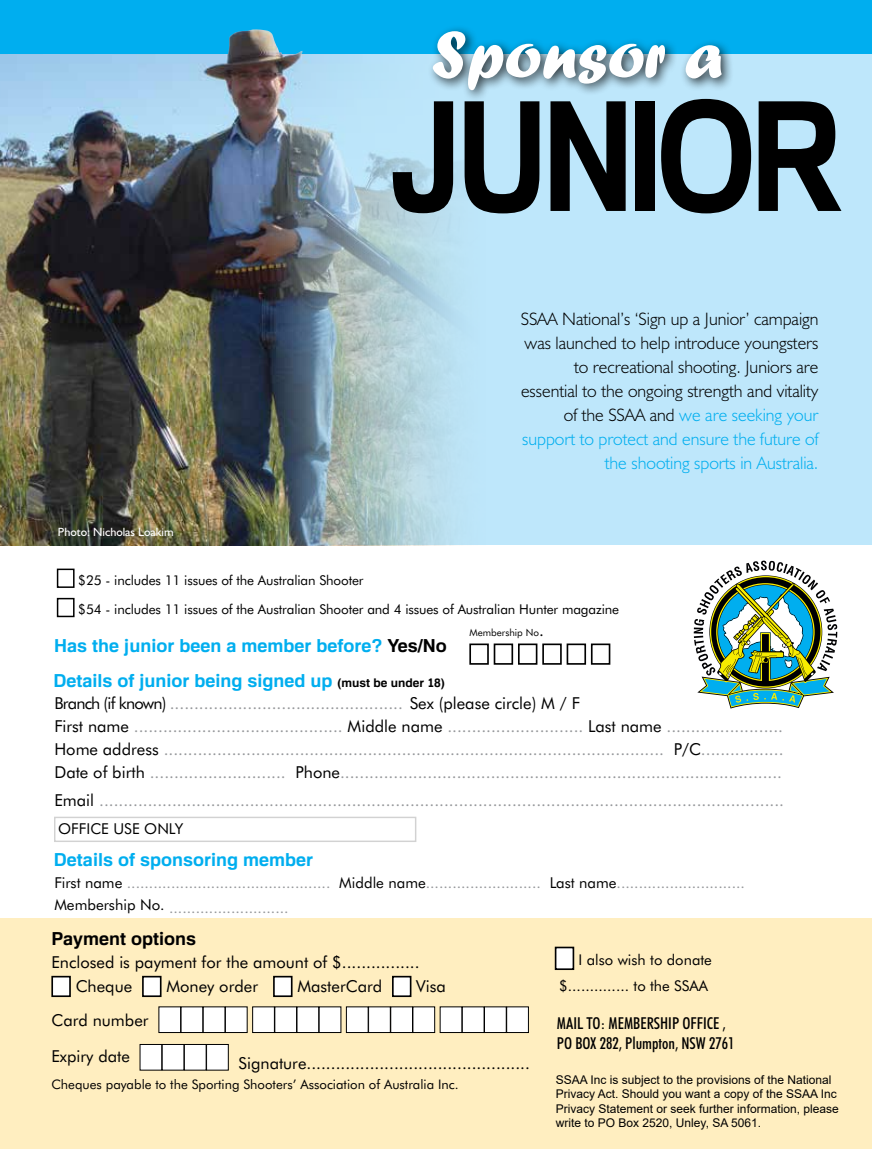
<style>
.page{position:relative;width:872px;height:1149px;background:#fff}
.page>*{position:absolute;margin:0;border:0;box-sizing:border-box;transform-origin:0 0}
.t1{font:700 152.7px "Familiar Pro";letter-spacing:-.06em;color:#000;scale:.85 1}
.t2{font:68.85px "Forte";color:#fff}
.t3{font:300 18px/24px "Humanist 521 BT";color:#000;text-align:right}
.t4{font:700 18px "Familiar Pro";color:#00aeef}
.t5{font:700 18px "Familiar Pro";color:#000}
.t6{font:16.5px/23.1px "Futura BT";color:#95979a}
.t7{font:16.5px/24.2px "Futura BT";color:#000}
.t8{font:500 condensed 16.5px/19.8px "Futura BT";color:#000}
.t9{font:15px/25.2px "Futura BT";color:#95979a}
.t10{font:15px "Futura BT";color:#000}
.t11{font:14.85px/26.4px "Futura BT";color:#000;text-align:right}
.t12{font:13.5px/29.2px "Futura BT";letter-spacing:-.01em;color:#000}
.t13{font:13.2px "Futura BT";color:#000}
.t14{font:12px/14.4px "Arial";color:#000}
.t15{font:12px "Humanist 521 BT";color:#fff}
.t16{font:9.9px "Futura BT";color:#000}
.s1{color:#00aeef}
.s2{color:#000}
.s3{font-size:16.5px}
.s4{font-size:12px;color:#000}
</style>
<div class="page">
<div style="left:0;top:0;width:872px;height:544px;background:#bee7fb"></div>
<div style="left:0;top:918px;width:872px;height:230px;background:#ffeec0"></div>
<div style="left:469px;top:643px;width:20px;height:21px;border:2px solid #000"></div>
<div style="left:493px;top:643px;width:20px;height:21px;border:2px solid #000"></div>
<div style="left:518px;top:643px;width:19px;height:21px;border:2px solid #000"></div>
<div style="left:542px;top:643px;width:20px;height:21px;border:2px solid #000"></div>
<div style="left:566px;top:643px;width:20px;height:21px;border:2px solid #000"></div>
<div style="left:591px;top:643px;width:19px;height:21px;border:2px solid #000"></div>
<div style="left:57px;top:568px;width:18px;height:19px;border:2px solid #000"></div>
<div style="left:57px;top:597px;width:18px;height:20px;border:2px solid #000"></div>
<svg style="left:693px;top:560px;width:144px;height:148px"></svg>
<div style="left:52px;top:976px;width:18px;height:19px;background:#fff"></div>
<div style="left:51px;top:975px;width:20px;height:21px;border:2px solid #000"></div>
<div style="left:143px;top:976px;width:18px;height:19px;background:#fff"></div>
<div style="left:142px;top:975px;width:19px;height:21px;border:2px solid #000"></div>
<div style="left:274px;top:976px;width:18px;height:19px;background:#fff"></div>
<div style="left:273px;top:975px;width:19px;height:21px;border:2px solid #000"></div>
<div style="left:393px;top:976px;width:17px;height:19px;background:#fff"></div>
<div style="left:392px;top:975px;width:19px;height:21px;border:2px solid #000"></div>
<div style="left:159px;top:1006px;width:22px;height:26px;background:#fff"></div>
<div style="left:181px;top:1006px;width:22px;height:26px;background:#fff"></div>
<div style="left:203px;top:1006px;width:22px;height:26px;background:#fff"></div>
<div style="left:225px;top:1006px;width:22px;height:26px;background:#fff"></div>
<div style="left:253px;top:1006px;width:21px;height:26px;background:#fff"></div>
<div style="left:252px;top:1006px;width:23px;height:26px;border:1px solid #000"></div>
<div style="left:275px;top:1006px;width:21px;height:26px;background:#fff"></div>
<div style="left:297px;top:1006px;width:22px;height:26px;background:#fff"></div>
<div style="left:319px;top:1006px;width:22px;height:26px;background:#fff"></div>
<div style="left:346px;top:1006px;width:22px;height:26px;background:#fff"></div>
<div style="left:368px;top:1006px;width:22px;height:26px;background:#fff"></div>
<div style="left:391px;top:1006px;width:21px;height:26px;background:#fff"></div>
<div style="left:390px;top:1006px;width:23px;height:26px;border:1px solid #000"></div>
<div style="left:413px;top:1006px;width:22px;height:26px;background:#fff"></div>
<div style="left:440px;top:1006px;width:22px;height:26px;background:#fff"></div>
<div style="left:462px;top:1006px;width:22px;height:26px;background:#fff"></div>
<div style="left:484px;top:1006px;width:22px;height:26px;background:#fff"></div>
<div style="left:506px;top:1006px;width:22px;height:26px;background:#fff"></div>
<div style="left:140px;top:1044px;width:22px;height:25px;background:#fff"></div>
<div style="left:140px;top:1043px;width:22px;height:26px;border:1px solid #000"></div>
<div style="left:162px;top:1044px;width:22px;height:25px;background:#fff"></div>
<div style="left:184px;top:1044px;width:22px;height:25px;background:#fff"></div>
<div style="left:184px;top:1043px;width:22px;height:26px;border:1px solid #000"></div>
<div style="left:206px;top:1044px;width:22px;height:25px;background:#fff"></div>
<div style="left:206px;top:1043px;width:22px;height:26px;border:1px solid #000"></div>
<div style="left:555px;top:947px;width:18px;height:21px;background:#fff"></div>
<div style="left:555px;top:946px;width:19px;height:23px;border:2px solid #000"></div>
<img style="left:0;top:54px;width:487px;height:491px">
<div style="left:0;top:0;width:872px;height:54px;background:#00aeef"></div>
<img style="left:204px;top:29px;width:98px;height:66px">
<div style="left:427px;top:25px;width:307px;height:78px;background:#000;opacity:.75"></div>
<h2 class="t2" style="left:431px;top:14px;width:293px">Sponsor a</h2>
<h1 class="t1" style="left:390px;top:63px;width:533px">JUNIOR</h1>
<p class="t15" style="left:58px;top:525px;width:117px">Photo: Nicholas Loakim</p>
<p class="t3" style="left:521px;top:306px;width:299px">SSAA National’s ‘Sign up a Junior’ campaign was launched to help introduce youngsters to recreational shooting. Juniors are essential to the ongoing strength and vitality of the SSAA and <span class="s1">we are seeking your support to protect and ensure the future of the shooting sports in Australia.</span></p>
<p class="t12" style="left:78px;top:565px;width:542px">$25 - includes 11 issues of the Australian Shooter<br>$54 - includes 11 issues of the Australian Shooter and 4 issues of Australian Hunter magazine</p>
<p class="t4" style="left:54px;top:634px;width:394px">Has the junior been a member before? <span class="s2">Yes/No</span></p>
<p class="t16" style="left:469px;top:626px;width:76px">Membership No<span class="s3">.</span></p>
<p class="t4" style="left:53px;top:669px;width:393px">Details of junior being signed up <span class="s4">(must be under 18)</span></p>
<p class="t6" style="left:54px;top:691px;width:730px"><span class="s2">Branch (if known)</span> ................................................ <span class="s2">Sex (please circle) M / F<br>First name</span> ........................................... <span class="s2">Middle name</span> ............................ <span class="s2">Last name</span> ........................<br><span class="s2">Home address</span> ....................................................................................................... <span class="s2">P/C</span>.................<br><span class="s2">Date of birth</span> ............................ <span class="s2">Phone</span>...........................................................................................</p>
<p class="t6" style="left:54px;top:788px;width:731px"><span class="s2">Email</span> .............................................................................................................................................</p>
<p class="t10" style="left:58px;top:819px;width:126px">OFFICE USE ONLY</p>
<p class="t4" style="left:54px;top:848px;width:261px">Details of sponsoring member</p>
<p class="t9" style="left:54px;top:869px;width:692px"><span class="s2">First name</span> .............................................. <span class="s2">Middle name</span>.......................... <span class="s2">Last name</span>.............................<br><sup>Membership</sup> <sup>No.</sup> ...........................</p>
<p class="t5" style="left:51px;top:927px;width:146px">Payment options</p>
<p class="t7" style="left:76px;top:949px;width:345px;text-indent:-24px">Enclosed is payment for the amount of $................<br>Cheque</p>
<p class="t7" style="left:166px;top:973px;width:93px">Money order</p>
<p class="t7" style="left:297px;top:973px;width:86px">MasterCard</p>
<p class="t7" style="left:416px;top:973px;width:31px">Visa</p>
<p class="t7" style="left:51px;top:1001px;width:99px;line-height:36px">Card number<br>Expiry date</p>
<p class="t7" style="left:239px;top:1050px;width:293px">Signature..............................................</p>
<p class="t13" style="left:51px;top:1076px;width:409px">Cheques payable to the Sporting Shooters’ Association of Australia Inc.</p>
<p class="t11" style="left:559px;top:945px;width:154px">I also wish to donate $.............. to the SSAA</p>
<p class="t8" style="left:557px;top:1012px;width:179px">MAIL TO: MEMBERSHIP OFFICE ,<br>PO BOX 282, Plumpton, NSW 2761</p>
<p class="t14" style="left:556px;top:1071px;width:284px">SSAA Inc is subject to the provisions of the National Privacy Act. Should you want a copy of the SSAA Inc Privacy Statement or seek further information, please write to PO Box 2520, Unley, SA 5061.</p>
</div>
